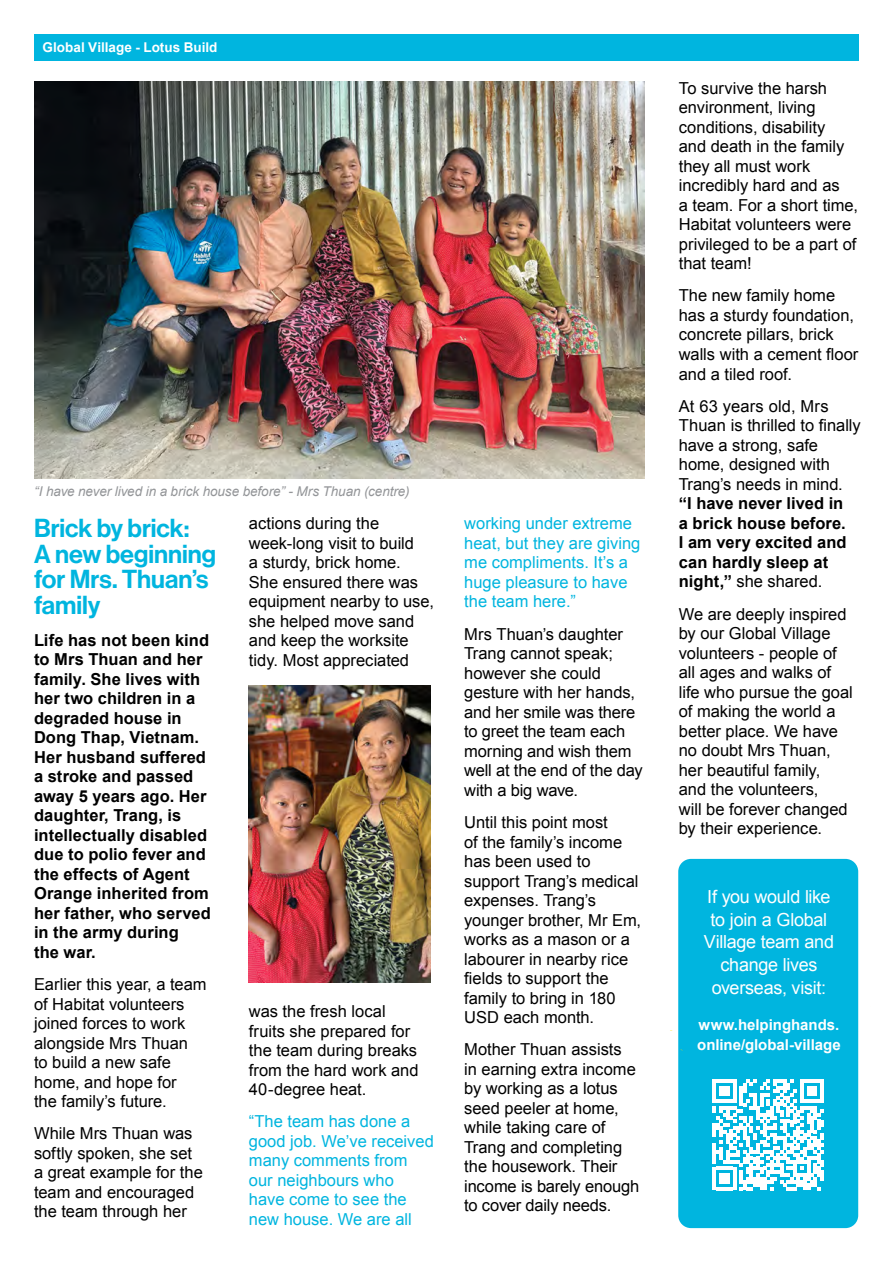
<style>
.page{position:relative;width:893px;height:1263px;background:#fff}
.page>*{position:absolute;margin:0;border:0;box-sizing:border-box;transform-origin:0 0}
.t1{font:25.5px/25.5px "N Haas Grotesk DS Pro 65 Md";color:#00b5df}
.t2{font:18px/22.5px "Arial";letter-spacing:-.015em;color:#fff;text-align:center}
.t3{font:16.5px/19.5px "Arial";color:#000}
.t4{font:700 16.5px/19.5px "Arial";letter-spacing:.005em;color:#000}
.t5{font:16.5px/19.5px "Arial";color:#00b5df}
.t6{font:700 15px/19.5px "Arial";color:#fff}
.t7{font:italic 13.5px "Arial";letter-spacing:-.005em;color:#939598}
.t8{font:700 13.5px "Arial";color:#fff}
.s1{font-weight:400}
</style>
<div class="page">
<div style="left:678px;top:859px;width:180px;height:369px;background:#00b5df;border-radius:13px"></div>
<div style="left:34px;top:34px;width:825px;height:27px;background:#00b5df"></div>
<img style="left:34px;top:82px;width:611px;height:396px">
<img style="left:249px;top:686px;width:181px;height:296px">
<svg style="left:713px;top:1079px;width:111px;height:111px"></svg>
<hr style="left:820px;top:1170px;width:4px;height:10px;background:#fff">
<p class="t8" style="left:43px;top:39px;width:176px">Global Village - Lotus Build</p>
<p class="t7" style="left:34px;top:483px;width:377px">“I have never lived in a brick house before” - Mrs Thuan (centre)</p>
<h1 class="t1" style="left:34px;top:516px;width:184px">Brick by brick:<br>A new beginning for Mrs. Thuan’s family</h1>
<p class="t4" style="left:34px;top:631px;width:178px">Life has not been kind to Mrs Thuan and her family. She lives with her two children in a degraded house in<br>Dong Thap, Vietnam.<br>Her husband suffered a stroke and passed away 5 years ago. Her daughter, Trang, is intellectually disabled due to polio fever and the effects of Agent<br>Orange inherited from her father, who served in the army during<br>the war.</p>
<p class="t3" style="left:34px;top:975px;width:174px">Earlier this year, a team of Habitat volunteers joined forces to work alongside Mrs Thuan<br>to build a new safe home, and hope for<br>the family’s future.</p>
<p class="t3" style="left:34px;top:1124px;width:170px">While Mrs Thuan was softly spoken, she set a great example for the team and encouraged the team through her</p>
<p class="t3" style="left:249px;top:514px;width:187px">actions during the week-long visit to build<br>a sturdy, brick home.<br>She ensured there was equipment nearby to use, she helped move sand and keep the worksite tidy. Most appreciated</p>
<p class="t3" style="left:249px;top:1002px;width:171px">was the fresh local fruits she prepared for the team during breaks from the hard work and<br>40-degree heat.</p>
<p class="t5" style="left:249px;top:1112px;width:186px">“The team has done a good job. We’ve received many comments from our neighbours who<br>have come to see the new house. We are all</p>
<p class="t5" style="left:464px;top:514px;width:178px">working under extreme heat, but they are giving me compliments. It’s a huge pleasure to have the team here.”</p>
<p class="t3" style="left:464px;top:624px;width:180px">Mrs Thuan’s daughter<br>Trang cannot speak; however she could gesture with her hands, and her smile was there to greet the team each morning and wish them well at the end of the day with a big wave.</p>
<p class="t3" style="left:464px;top:813px;width:178px">Until this point most<br>of the family’s income has been used to support Trang’s medical expenses. Trang’s younger brother, Mr Em, works as a mason or a labourer in nearby rice fields to support the family to bring in 180<br>USD each month.</p>
<p class="t3" style="left:464px;top:1040px;width:177px">Mother Thuan assists<br>in earning extra income by working as a lotus seed peeler at home, while taking care of<br>Trang and completing the housework. Their income is barely enough to cover daily needs.</p>
<p class="t3" style="left:679px;top:78px;width:181px">To survive the harsh environment, living conditions, disability<br>and death in the family they all must work incredibly hard and as<br>a team. For a short time,<br>Habitat volunteers were privileged to be a part of that team!</p>
<p class="t3" style="left:679px;top:286px;width:181px">The new family home has a sturdy foundation, concrete pillars, brick walls with a cement floor and a tiled roof.</p>
<p class="t3" style="left:679px;top:396px;width:183px">At 63 years old, Mrs<br>Thuan is thrilled to finally have a strong, safe home, designed with<br>Trang’s needs in mind.</p>
<p class="t4" style="left:679px;top:494px;width:169px">“I have never lived in a brick house before.<br>I am very excited and can hardly sleep at night,” <span class="s1">she shared.</span></p>
<p class="t3" style="left:679px;top:604px;width:175px">We are deeply inspired by our Global Village volunteers - people of all ages and walks of life who pursue the goal of making the world a better place. We have no doubt Mrs Thuan, her beautiful family,<br>and the volunteers,<br>will be forever changed by their experience.</p>
<p class="t2" style="left:704px;top:886px;width:132px">If you would like to join a Global<br>Village team and change lives overseas, visit:</p>
<p class="t6" style="left:697px;top:1015px;width:145px">www.helpinghands. online/global-village</p>
</div>
